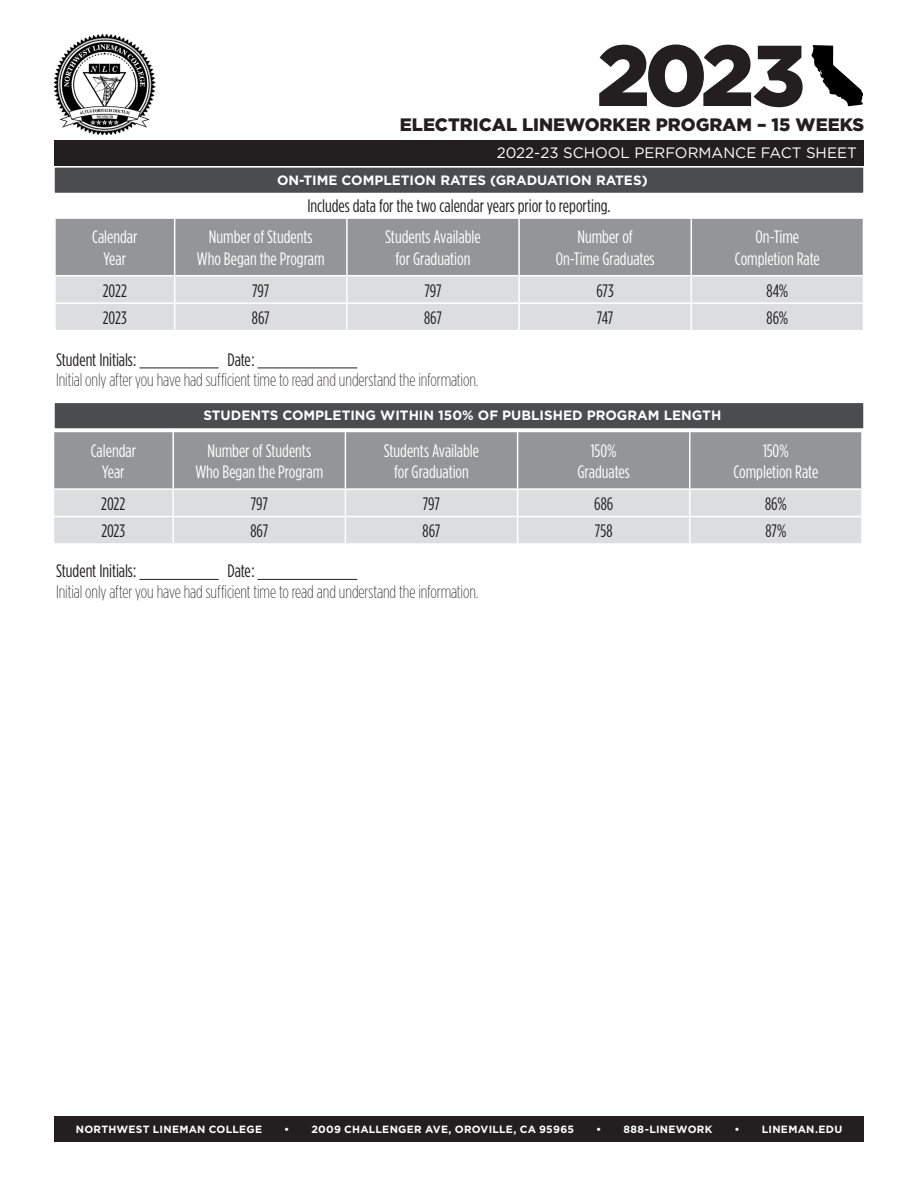
<style>
.page{position:relative;width:918px;height:1188px;background:#fff}
.page>*{position:absolute;margin:0;border:0;box-sizing:border-box;transform-origin:0 0}
.t1{font:900 86.1px "Gotham";color:#231f20}
.BODY_COPY_-_DT{font:18px "Gotham Condensed";color:#fff}
.BODY{font:200 18px "Gotham Condensed";letter-spacing:-.005em;color:#231f20}
.BODY-2{font:18px "Gotham Condensed";letter-spacing:-.005em;color:#231f20}
.BODY_COPY_-_DT-2{font:18px "Gotham Condensed";letter-spacing:-.005em;color:#231f20}
.t2{font:900 18px "Gotham";color:#231f20}
.t3{font:15px "Gotham";color:#fff}
.t4{font:700 13.5px "Gotham";color:#fff}
.t5{font:700 10.5px "Gotham";letter-spacing:.025em;color:#fff}
</style>
<div class="page">
<div style="left:54px;top:140px;width:810px;height:25px;background:#231f20"></div>
<div style="left:54px;top:1116px;width:810px;height:26px;background:#231f20"></div>
<img style="left:54px;top:34px;width:101px;height:101px">
<svg style="left:812px;top:45px;width:51px;height:61px"></svg>
<div style="left:54px;top:167px;width:810px;height:27px;background:#4b4c4d"></div>
<div style="left:53px;top:166px;width:812px;height:28px;border:2px solid #fff"></div>
<div style="left:54px;top:402px;width:810px;height:27px;background:#4b4c4d"></div>
<div style="left:53px;top:402px;width:812px;height:28px;border:2px solid #fff"></div>
<hr style="left:139px;top:368px;width:80px;height:1px;background:#231f20">
<hr style="left:258px;top:368px;width:99px;height:1px;background:#231f20">
<hr style="left:139px;top:579px;width:80px;height:1px;background:#231f20">
<hr style="left:258px;top:579px;width:99px;height:1px;background:#231f20">
<div style="left:56px;top:219px;width:807px;height:56px;background:#939598"></div>
<div style="left:56px;top:276px;width:807px;height:54px;background:#dcdddf"></div>
<hr style="left:174px;top:219px;width:1px;height:56px;background:#fff">
<hr style="left:346px;top:219px;width:2px;height:56px;background:#fff">
<hr style="left:518px;top:219px;width:2px;height:56px;background:#fff">
<hr style="left:691px;top:219px;width:1px;height:56px;background:#fff">
<hr style="left:346px;top:276px;width:2px;height:26px;background:#fff">
<hr style="left:518px;top:276px;width:2px;height:26px;background:#fff">
<hr style="left:54px;top:302px;width:121px;height:2px;background:#fff">
<hr style="left:175px;top:302px;width:172px;height:2px;background:#fff">
<svg style="left:174px;top:276px;width:1px;height:54px"></svg>
<hr style="left:347px;top:302px;width:172px;height:2px;background:#fff">
<hr style="left:346px;top:304px;width:2px;height:26px;background:#fff">
<hr style="left:519px;top:302px;width:172px;height:2px;background:#fff">
<hr style="left:518px;top:304px;width:2px;height:26px;background:#fff">
<hr style="left:691px;top:302px;width:173px;height:2px;background:#fff">
<svg style="left:691px;top:276px;width:1px;height:54px"></svg>
<div style="left:54px;top:432px;width:807px;height:56px;background:#939598"></div>
<div style="left:54px;top:490px;width:807px;height:53px;background:#dcdddf"></div>
<hr style="left:172px;top:432px;width:2px;height:56px;background:#fff">
<hr style="left:345px;top:432px;width:1px;height:56px;background:#fff">
<hr style="left:517px;top:432px;width:1px;height:56px;background:#fff">
<hr style="left:689px;top:432px;width:2px;height:56px;background:#fff">
<hr style="left:172px;top:490px;width:2px;height:26px;background:#fff">
<hr style="left:689px;top:490px;width:2px;height:26px;background:#fff">
<hr style="left:53px;top:516px;width:120px;height:1px;background:#fff">
<hr style="left:173px;top:516px;width:172px;height:1px;background:#fff">
<hr style="left:172px;top:517px;width:2px;height:26px;background:#fff">
<hr style="left:345px;top:516px;width:173px;height:1px;background:#fff">
<svg style="left:345px;top:490px;width:1px;height:53px"></svg>
<hr style="left:518px;top:516px;width:172px;height:1px;background:#fff">
<svg style="left:517px;top:490px;width:1px;height:53px"></svg>
<hr style="left:690px;top:516px;width:173px;height:1px;background:#fff">
<hr style="left:689px;top:517px;width:2px;height:26px;background:#fff">
<h1 class="t1" style="left:596px;top:16px;width:211px">2023</h1>
<p class="t2" style="left:400px;top:112px;width:466px">ELECTRICAL LINEWORKER PROGRAM – 15 WEEKS</p>
<p class="t3" style="left:497px;top:143px;width:362px">2022-23 SCHOOL PERFORMANCE FACT SHEET</p>
<p class="t4" style="left:277px;top:171px;width:372px">ON-TIME COMPLETION RATES (GRADUATION RATES)</p>
<p class="BODY_COPY_-_DT" style="left:92px;top:227px;width:47px">Calendar</p>
<p class="BODY_COPY_-_DT" style="left:104px;top:248px;width:24px">Year</p>
<p class="BODY-2" style="left:307px;top:195px;width:305px">Includes data for the two calendar years prior to reporting.</p>
<p class="BODY_COPY_-_DT" style="left:209px;top:227px;width:105px">Number of Students</p>
<p class="BODY_COPY_-_DT" style="left:197px;top:248px;width:129px">Who Began the Program</p>
<p class="BODY_COPY_-_DT" style="left:385px;top:227px;width:97px">Students Available</p>
<p class="BODY_COPY_-_DT" style="left:396px;top:248px;width:76px">for Graduation</p>
<p class="BODY_COPY_-_DT" style="left:577px;top:227px;width:57px">Number of</p>
<p class="BODY_COPY_-_DT" style="left:556px;top:248px;width:100px">On-Time Graduates</p>
<p class="BODY_COPY_-_DT" style="left:755px;top:227px;width:45px">On-Time</p>
<p class="BODY_COPY_-_DT" style="left:735px;top:248px;width:86px">Completion Rate</p>
<p class="BODY_COPY_-_DT-2" style="left:103px;top:280px;width:26px">2022</p>
<p class="BODY_COPY_-_DT-2" style="left:252px;top:280px;width:19px">797</p>
<p class="BODY_COPY_-_DT-2" style="left:424px;top:280px;width:19px">797</p>
<p class="BODY_COPY_-_DT-2" style="left:596px;top:280px;width:19px">673</p>
<p class="BODY_COPY_-_DT-2" style="left:766px;top:280px;width:23px">84%</p>
<p class="BODY_COPY_-_DT-2" style="left:103px;top:308px;width:25px">2023</p>
<p class="BODY_COPY_-_DT-2" style="left:252px;top:308px;width:19px">867</p>
<p class="BODY_COPY_-_DT-2" style="left:424px;top:308px;width:19px">867</p>
<p class="BODY_COPY_-_DT-2" style="left:597px;top:308px;width:18px">747</p>
<p class="BODY_COPY_-_DT-2" style="left:767px;top:308px;width:23px">86%</p>
<p class="BODY-2" style="left:56px;top:349px;width:82px">Student Initials:</p>
<p class="BODY-2" style="left:227px;top:349px;width:29px">Date:</p>
<p class="BODY" style="left:56px;top:370px;width:424px">Initial only after you have had sufficient time to read and understand the information.</p>
<p class="BODY_COPY_-_DT" style="left:91px;top:440px;width:47px">Calendar</p>
<p class="BODY_COPY_-_DT" style="left:102px;top:462px;width:24px">Year</p>
<p class="t4" style="left:203px;top:407px;width:519px">STUDENTS COMPLETING WITHIN 150% OF PUBLISHED PROGRAM LENGTH</p>
<p class="BODY_COPY_-_DT" style="left:207px;top:440px;width:105px">Number of Students</p>
<p class="BODY_COPY_-_DT" style="left:195px;top:462px;width:129px">Who Began the Program</p>
<p class="BODY_COPY_-_DT" style="left:384px;top:440px;width:97px">Students Available</p>
<p class="BODY_COPY_-_DT" style="left:394px;top:462px;width:76px">for Graduation</p>
<p class="BODY_COPY_-_DT" style="left:591px;top:440px;width:27px">150%</p>
<p class="BODY_COPY_-_DT" style="left:578px;top:462px;width:54px">Graduates</p>
<p class="BODY_COPY_-_DT" style="left:763px;top:440px;width:27px">150%</p>
<p class="BODY_COPY_-_DT" style="left:733px;top:462px;width:86px">Completion Rate</p>
<p class="BODY_COPY_-_DT-2" style="left:101px;top:493px;width:26px">2022</p>
<p class="BODY_COPY_-_DT-2" style="left:251px;top:493px;width:19px">797</p>
<p class="BODY_COPY_-_DT-2" style="left:423px;top:493px;width:19px">797</p>
<p class="BODY_COPY_-_DT-2" style="left:594px;top:493px;width:21px">686</p>
<p class="BODY_COPY_-_DT-2" style="left:765px;top:493px;width:23px">86%</p>
<p class="BODY_COPY_-_DT-2" style="left:101px;top:521px;width:25px">2023</p>
<p class="BODY_COPY_-_DT-2" style="left:250px;top:521px;width:19px">867</p>
<p class="BODY_COPY_-_DT-2" style="left:423px;top:521px;width:19px">867</p>
<p class="BODY_COPY_-_DT-2" style="left:595px;top:521px;width:19px">758</p>
<p class="BODY_COPY_-_DT-2" style="left:765px;top:521px;width:22px">87%</p>
<p class="BODY-2" style="left:56px;top:560px;width:82px">Student Initials:</p>
<p class="BODY-2" style="left:227px;top:560px;width:29px">Date:</p>
<p class="BODY" style="left:56px;top:581px;width:424px">Initial only after you have had sufficient time to read and understand the information.</p>
<p class="t5" style="left:76px;top:1122px;width:188px">NORTHWEST LINEMAN COLLEGE</p>
<p class="t5" style="left:284px;top:1122px;width:292px">• 2009 CHALLENGER AVE, OROVILLE, CA 95965</p>
<p class="t5" style="left:596px;top:1122px;width:118px">• 888-LINEWORK</p>
<p class="t5" style="left:735px;top:1122px;width:109px">• LINEMAN.EDU</p>
</div>
